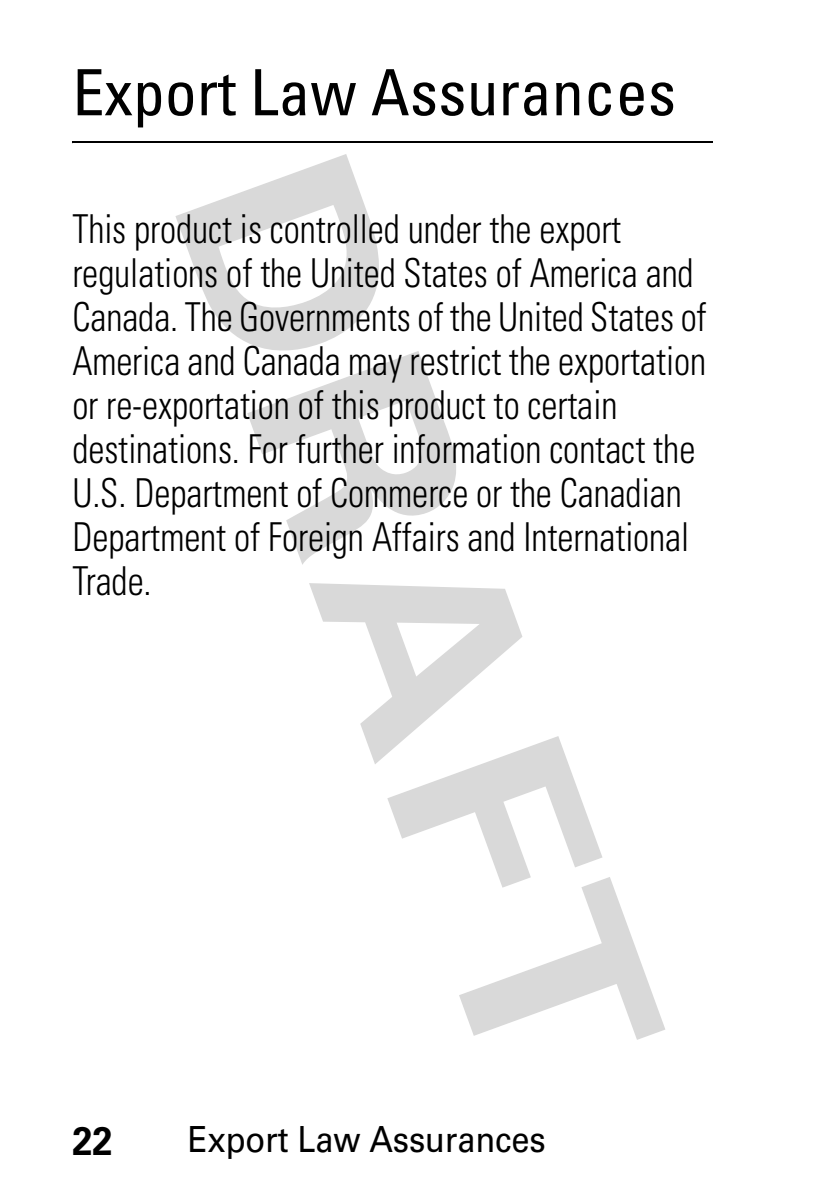
<style>
.page{position:relative;width:840px;height:1192px;background:#fff}
.page>*{position:absolute;margin:0;border:0;box-sizing:border-box;transform-origin:0 0}
.t1{font:condensed 64px "Univers";color:#000}
.t2{font:300 condensed 40px/44px "Univers";color:#000;scale:.91 1}
.t3{font:700 40px "Univers";color:#000;scale:.9 1}
.t4{font:36px "Univers";letter-spacing:-.005em;color:#000;scale:.91 1}
</style>
<div class="page">
<svg style="left:175px;top:154px;width:204px;height:197px"></svg>
<svg style="left:247px;top:351px;width:209px;height:214px"></svg>
<svg style="left:309px;top:583px;width:356px;height:457px"></svg>
<hr style="left:72px;top:141px;width:641px;height:2px;background:#000">
<h1 class="t1" style="left:72px;top:69px;width:605px">Export Law Assurances</h1>
<p class="t2" style="left:72px;top:211px;width:698px">This product is controlled under the export regulations of the United States of America and Canada. The Governments of the United States of America and Canada may restrict the exportation or re-exportation of this product to certain destinations. For further information contact the U.S. Department of Commerce or the Canadian Department of Foreign Affairs and International Trade.</p>
<p class="t3" style="left:72px;top:1126px;width:46px">22</p>
<p class="t4" style="left:188px;top:1126px;width:395px">Export Law Assurances</p>
</div>
